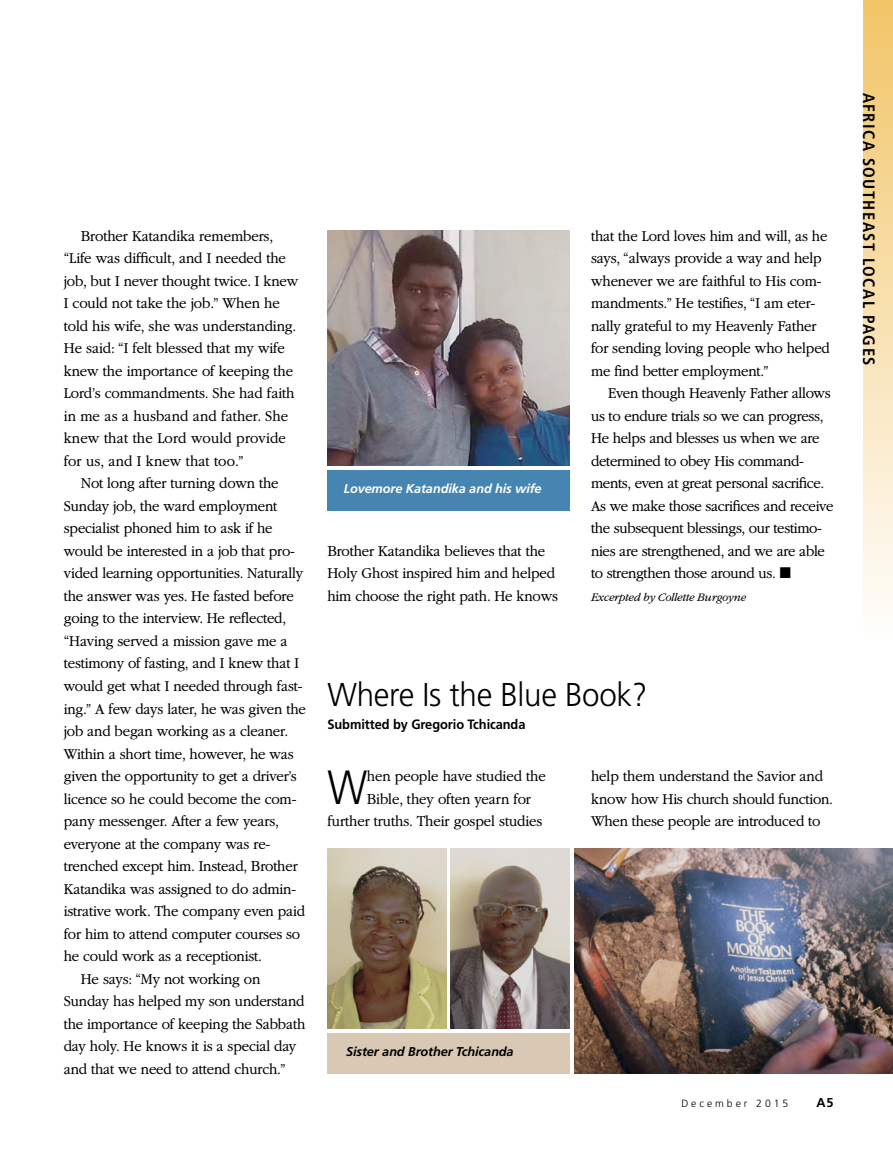
<style>
.page{position:relative;width:893px;height:1161px;background:#fff}
.page>*{position:absolute;margin:0;border:0;box-sizing:border-box;transform-origin:0 0}
.ARTCL_para_first_NEW{font:300 48px "Frutigerlds Lat";color:#000;scale:.88 1}
.FIGimg_title{font:300 33px "Frutigerlds Lat";letter-spacing:-.01em;color:#000;scale:.95 1}
.t1{font:700 condensed 16.5px "Frutigerlds Lat";letter-spacing:.085em;color:#000}
.ARTCL_para_NEWS{font:300 15.75px/22.5px "Garamondlds Lat Plus";letter-spacing:-.015em;color:#000;scale:.95 1}
.ARTCL_para_first_NEW-2{font:300 15.75px/22.5px "Garamondlds Lat Plus";letter-spacing:-.01em;color:#000;scale:.95 1}
.ARTCL-BY_para_first{font:700 13.5px "Frutigerlds Lat";letter-spacing:-.005em;color:#000;scale:.95 1}
.FIGimg_CAP_para_NEWS{font:italic 700 12.75px "Frutigerlds Lat";letter-spacing:-.01em;color:#fff}
.FIGimg_CAP_para_NEWS-2{font:italic 700 12.75px "Frutigerlds Lat";letter-spacing:-.01em;color:#000}
.t2{font:700 12.75px "Frutigerlds Lat";color:#000}
.Bio_para{font:italic 300 12px "Garamondlds Lat Plus";letter-spacing:-.01em;color:#000}
.t3{font:300 10.5px "Frutigerlds Lat";letter-spacing:.28em;color:#000}
</style>
<div class="page">
<div style="left:863px;top:0;width:30px;height:639px;background:linear-gradient(to bottom,#f2c466,#fefefd)"></div>
<img style="left:327px;top:230px;width:243px;height:236px">
<div style="left:327px;top:470px;width:243px;height:41px;background:#4685b1"></div>
<img style="left:574px;top:848px;width:319px;height:225px">
<img style="left:327px;top:848px;width:119px;height:180px">
<img style="left:451px;top:848px;width:119px;height:180px">
<div style="left:327px;top:1033px;width:243px;height:40px;background:#d8c8b4"></div>
<p class="ARTCL_para_NEWS" style="left:64px;top:224px;width:248px;text-indent:17px">Brother Katandika remembers, “Life was difficult, and I needed the job, but I never thought twice. I knew I could not take the job.” When he told his wife, she was understanding.<br>He said: “I felt blessed that my wife knew the importance of keeping the Lord’s commandments. She had faith in me as a husband and father. She knew that the Lord would provide for us, and I knew that too.”</p>
<p class="ARTCL_para_NEWS" style="left:64px;top:472px;width:256px;text-indent:17px">Not long after turning down the Sunday job, the ward employment specialist phoned him to ask if he would be interested in a job that pro&shy;vided learning opportunities. Naturally the answer was yes. He fasted before going to the interview. He reflected, “Having served a mission gave me a testimony of fasting, and I knew that I would get what I needed through fast&shy;ing.” A few days later, he was given the job and began working as a cleaner.<br>Within a short time, however, he was given the opportunity to get a driver’s licence so he could become the com&shy;pany messenger. After a few years, everyone at the company was re&shy;trenched except him. Instead, Brother Katandika was assigned to do admin&shy;istrative work. The company even paid for him to attend computer courses so he could work as a receptionist.</p>
<p class="ARTCL_para_NEWS" style="left:64px;top:967px;width:256px;text-indent:17px">He says: “My not working on Sunday has helped my son understand the importance of keeping the Sabbath day holy. He knows it is a special day and that we need to attend church.”</p>
<p class="FIGimg_CAP_para_NEWS" style="left:344px;top:479px;width:199px">Lovemore Katandika and his wife</p>
<p class="ARTCL_para_NEWS" style="left:327px;top:539px;width:244px">Brother Katandika believes that the<br>Holy Ghost inspired him and helped him choose the right path. He knows</p>
<p class="ARTCL_para_NEWS" style="left:591px;top:224px;width:253px">that the Lord loves him and will, as he says, “always provide a way and help whenever we are faithful to His com&shy;mandments.” He testifies, “I am eter&shy;nally grateful to my Heavenly Father for sending loving people who helped me find better employment.”</p>
<p class="ARTCL_para_NEWS" style="left:591px;top:382px;width:257px;text-indent:17px">Even though Heavenly Father allows us to endure trials so we can progress, He helps and blesses us when we are determined to obey His command&shy;ments, even at great personal sacrifice.<br>As we make those sacrifices and receive the subsequent blessings, our testimo&shy;nies are strengthened, and we are able to strengthen those around us. ◼</p>
<p class="Bio_para" style="left:591px;top:589px;width:156px">Excerpted by Collette Burgoyne</p>
<p class="FIGimg_title" style="left:327px;top:670px;width:338px">Where Is the Blue Book?</p>
<p class="ARTCL-BY_para_first" style="left:327px;top:714px;width:210px">Submitted by Gregorio Tchicanda</p>
<p class="ARTCL_para_first_NEW" style="left:327px;top:752px;width:47px">W</p>
<p class="ARTCL_para_first_NEW-2" style="left:367px;top:764px;width:190px">hen people have studied the</p>
<p class="ARTCL_para_first_NEW-2" style="left:591px;top:764px;width:256px">help them understand the Savior and know how His church should function.<br>When these people are introduced to</p>
<p class="ARTCL_para_first_NEW-2" style="left:367px;top:787px;width:174px">Bible, they often yearn for</p>
<p class="ARTCL_para_first_NEW-2" style="left:327px;top:809px;width:228px">further truths. Their gospel studies</p>
<p class="FIGimg_CAP_para_NEWS-2" style="left:346px;top:1042px;width:169px">Sister and Brother Tchicanda</p>
<p class="t3" style="left:681px;top:1095px;width:109px">December 2015</p>
<p class="t2" style="left:816px;top:1092px;width:18px">A5</p>
<p class="t1" style="left:881px;top:93px;width:274px;rotate:90deg">AFRICA SOUTHEAST LOCAL PAGES</p>
</div>
